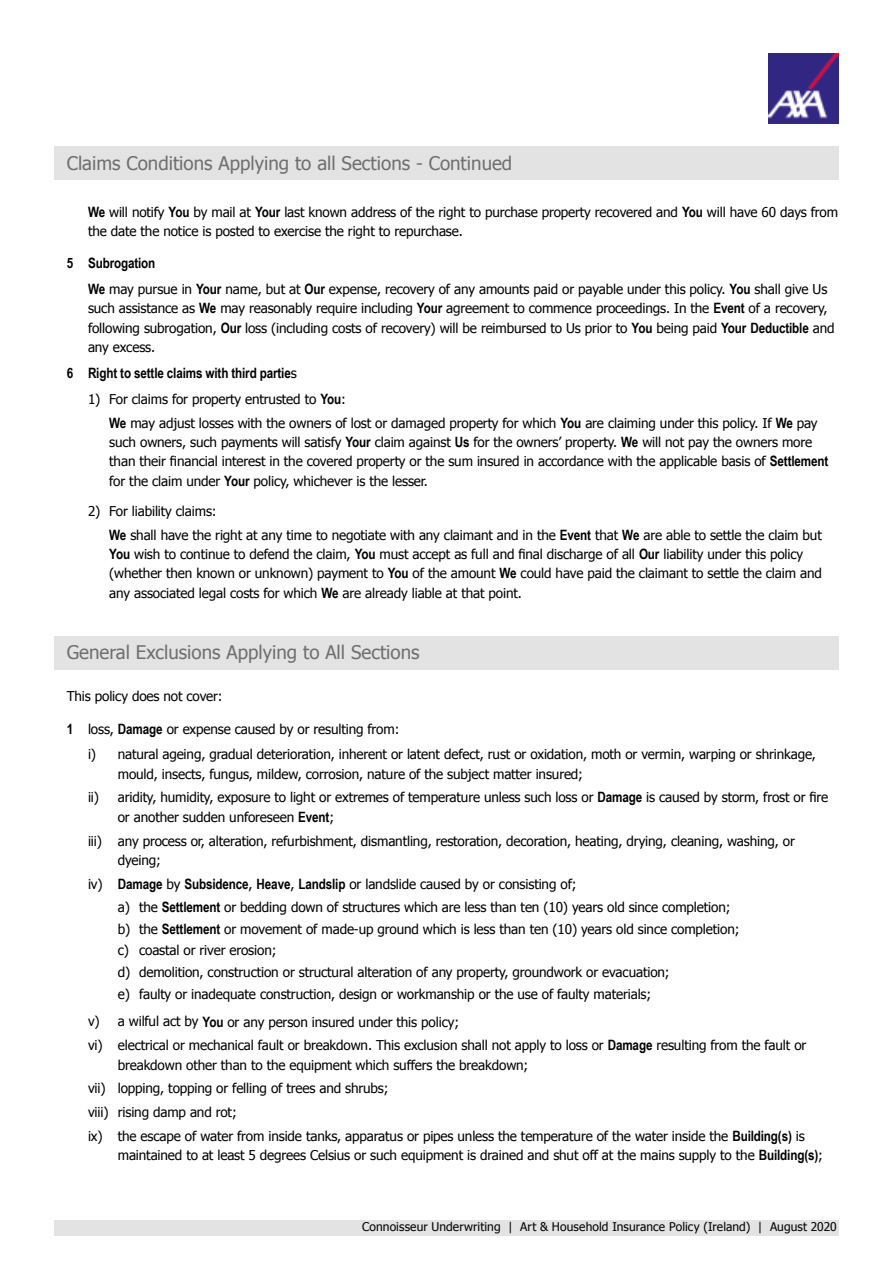
<style>
.page{position:relative;width:893px;height:1263px;background:#fff}
.page>*{position:absolute;margin:0;border:0;box-sizing:border-box;transform-origin:0 0}
.t1{font:18.75px "Tahoma";color:#706f6f}
.t2{font:700 14.25px "Arial Narrow";letter-spacing:-.01em;color:#000}
.t3{font:13.5px/23.7px "Tahoma";letter-spacing:-.01em;color:#000}
.t4{font:12px "Tahoma";letter-spacing:.01em;color:#000}
.s1{font-family:"Arial Narrow";font-weight:700;font-size:14.25px}
.s2{font-family:"Tahoma";font-weight:400;font-size:13.5px}
</style>
<div class="page">
<div style="left:54px;top:1220px;width:785px;height:16px;background:#e3e3e3"></div>
<img style="left:768px;top:53px;width:70px;height:70px">
<div style="left:54px;top:147px;width:785px;height:33px;background:#e3e3e3"></div>
<div style="left:54px;top:636px;width:785px;height:33px;background:#e3e3e3"></div>
<h1 class="t1" style="left:67px;top:150px;width:447px">Claims Conditions Applying to all Sections - Continued</h1>
<p class="t3" style="left:88px;top:201px;width:752px;line-height:19.5px"><span class="s1">We</span> will notify <span class="s1">You</span> by mail at <span class="s1">Your</span> last known address of the right to purchase property recovered and <span class="s1">You</span> will have 60 days from the date the notice is posted to exercise the right to repurchase.</p>
<p class="t2" style="left:67px;top:252px;width:90px">5 Subrogation</p>
<p class="t3" style="left:88px;top:279px;width:748px;line-height:19.5px"><span class="s1">We</span> may pursue in <span class="s1">Your</span> name, but at <span class="s1">Our</span> expense, recovery of any amounts paid or payable under this policy. <span class="s1">You</span> shall give Us such assistance as <span class="s1">We</span> may reasonably require including <span class="s1">Your</span> agreement to commence proceedings. In the <span class="s1">Event</span> of a recovery, following subrogation, <span class="s1">Our</span> loss (including costs of recovery) will be reimbursed to Us prior to <span class="s1">You</span> being paid <span class="s1">Your Deductible</span> and any excess.</p>
<p class="t2" style="left:67px;top:362px;width:232px">6 Right to settle claims with third partie<span class="s2">s</span></p>
<p class="t3" style="left:109px;top:387px;width:710px;text-indent:-21px">1) For claims for property entrusted to <span class="s1">You</span>:<br><span class="s1">We</span> may adjust losses with the owners of lost or damaged property for which <span class="s1">You</span> are claiming under this policy. If <span class="s1">We</span> pay</p>
<p class="t3" style="left:109px;top:432px;width:721px;line-height:19.5px">such owners, such payments will satisfy <span class="s1">Your</span> claim against <span class="s1">Us</span> for the owners’ property. <span class="s1">We</span> will not pay the owners more than their financial interest in the covered property or the sum insured in accordance with the applicable basis of <span class="s1">Settlement </span>for the claim under <span class="s1">Your</span> policy, whichever is the lesser.</p>
<p class="t3" style="left:109px;top:499px;width:714px;text-indent:-21px">2) For liability claims:<br><span class="s1">We</span> shall have the right at any time to negotiate with any claimant and in the <span class="s1">Event</span> that <span class="s1">We</span> are able to settle the claim but</p>
<p class="t3" style="left:109px;top:544px;width:714px;line-height:19.5px"><span class="s1">You</span> wish to continue to defend the claim, <span class="s1">You</span> must accept as full and final discharge of all <span class="s1">Our</span> liability under this policy (whether then known or unknown) payment to <span class="s1">You</span> of the amount <span class="s1">We</span> could have paid the claimant to settle the claim and any associated legal costs for which <span class="s1">We</span> are already liable at that point.</p>
<h1 class="t1" style="left:67px;top:639px;width:354px">General Exclusions Applying to All Sections</h1>
<p class="t3" style="left:67px;top:684px;width:157px">This policy does not cover:</p>
<p class="t3" style="left:88px;top:715px;width:729px;line-height:25.8px;text-indent:-21px"><span class="s1">1</span> loss, <span class="s1">Damage</span> or expense caused by or resulting from:<br>i) natural ageing, gradual deterioration, inherent or latent defect, rust or oxidation, moth or vermin, warping or shrinkage,</p>
<p class="t3" style="left:88px;top:761px;width:742px;text-indent:30px">mould, insects, fungus, mildew, corrosion, nature of the subject matter insured;<br>ii) aridity, humidity, exposure to light or extremes of temperature unless such loss or <span class="s1">Damage</span> is caused by storm, frost or fire</p>
<p class="t3" style="left:88px;top:804px;width:708px;text-indent:30px">or another sudden unforeseen <span class="s1">Event</span>;<br>iii) any process or, alteration, refurbishment, dismantling, restoration, decoration, heating, drying, cleaning, washing, or</p>
<p class="t3" style="left:118px;top:848px;width:45px">dyeing;</p>
<p class="t3" style="left:88px;top:871px;width:490px">iv) <span class="s1">Damage</span> by <span class="s1">Subsidence</span>, <span class="s1">Heave</span>, <span class="s1">Landslip</span> or landslide caused by or consisting of;</p>
<p class="t3" style="left:118px;top:895px;width:614px">a) the <span class="s1">Settlement</span> or bedding down of structures which are less than ten (10) years old since completion;</p>
<p class="t3" style="left:118px;top:917px;width:623px;line-height:21.6px">b) the <span class="s1">Settlement</span> or movement of made-up ground which is less than ten (10) years old since completion; c) coastal or river erosion;<br>d) demolition, construction or structural alteration of any property, groundwork or evacuation;<br>e) faulty or inadequate construction, design or workmanship or the use of faulty materials;</p>
<p class="t3" style="left:88px;top:1009px;width:720px">v) a wilful act by <span class="s1">You</span> or any person insured under this policy;<br>vi) electrical or mechanical fault or breakdown. This exclusion shall not apply to loss or <span class="s1">Damage</span> resulting from the fault or</p>
<p class="t3" style="left:88px;top:1052px;width:718px;text-indent:30px">breakdown other than to the equipment which suffers the breakdown;<br>vii) lopping, topping or felling of trees and shrubs;<br>viii) rising damp and rot;<br>ix) the escape of water from inside tanks, apparatus or pipes unless the temperature of the water inside the <span class="s1">Building(s)</span> is</p>
<p class="t3" style="left:118px;top:1143px;width:707px">maintained to at least 5 degrees Celsius or such equipment is drained and shut off at the mains supply to the <span class="s1">Building(s)</span>;</p>
<p class="t4" style="left:362px;top:1219px;width:476px">Connoisseur Underwriting | Art &amp; Household Insurance Policy (Ireland) | August 2020</p>
</div>
